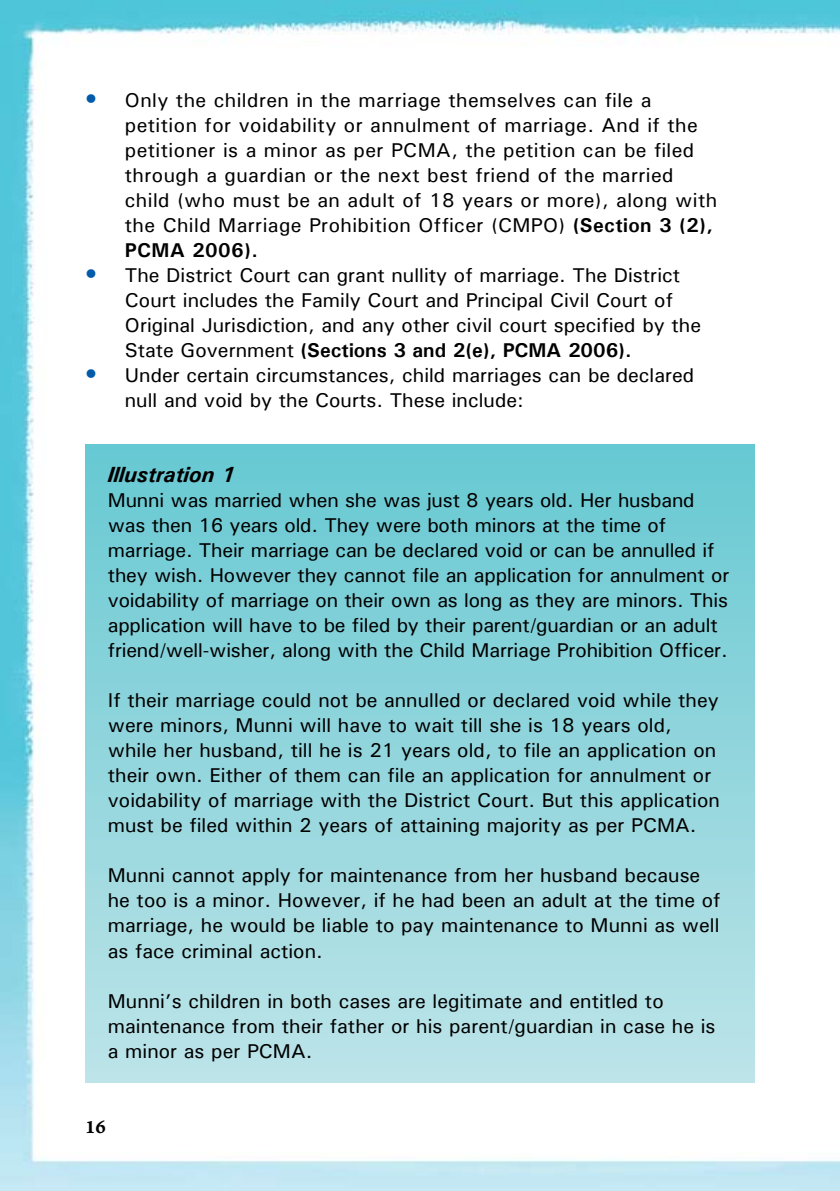
<style>
.page{position:relative;width:840px;height:1191px;background:#fff}
.page>*{position:absolute;margin:0;border:0;box-sizing:border-box;transform-origin:0 0}
.t1{font:italic 700 22px "Univers";color:#000}
.t2{font:500 20px/25px "Univers";color:#000}
.t3{font:500 20px/25px "Univers";letter-spacing:.02em;color:#000}
.t4{font:20px "Arno Pro Smbd Caption";color:#000}
.s1{font-size:24px;color:#005bab}
.s2{font-weight:700}
</style>
<div class="page">
<img style="left:0;top:0;width:839px;height:1191px">
<div style="left:85px;top:444px;width:669px;height:638px;background:linear-gradient(to bottom,#67c8d2,#bde4e8)"></div>
<p class="t3" style="left:125px;top:87px;width:593px;text-indent:-40px"><span class="s1">•</span> Only the children in the marriage themselves can file a petition for voidability or annulment of marriage. And if the petitioner is a minor as per PCMA, the petition can be filed through a guardian or the next best friend of the married child (who must be an adult of 18 years or more), along with the Child Marriage Prohibition Officer (CMPO) <span class="s2">(Section 3 (2), PCMA 2006).</span></p>
<p class="t2" style="left:125px;top:262px;width:577px;text-indent:-40px"><span class="s1">•</span> The District Court can grant nullity of marriage. The District Court includes the Family Court and Principal Civil Court of Original Jurisdiction, and any other civil court specified by the State Government <span class="s2">(Sections 3 and 2(e), PCMA 2006).</span></p>
<p class="t2" style="left:125px;top:362px;width:570px;text-indent:-40px"><span class="s1">•</span> Under certain circumstances, child marriages can be declared null and void by the Courts. These include:</p>
<p class="t1" style="left:108px;top:461px;width:129px">Illustration 1</p>
<p class="t2" style="left:108px;top:487px;width:622px">Munni was married when she was just 8 years old. Her husband was then 16 years old. They were both minors at the time of marriage. Their marriage can be declared void or can be annulled if they wish. However they cannot file an application for annulment or voidability of marriage on their own as long as they are minors. This application will have to be filed by their parent/guardian or an adult friend/well-wisher, along with the Child Marriage Prohibition Officer.</p>
<p class="t2" style="left:108px;top:687px;width:613px">If their marriage could not be annulled or declared void while they were minors, Munni will have to wait till she is 18 years old, while her husband, till he is 21 years old, to file an application on their own. Either of them can file an application for annulment or voidability of marriage with the District Court. But this application must be filed within 2 years of attaining majority as per PCMA.</p>
<p class="t2" style="left:108px;top:862px;width:614px">Munni cannot apply for maintenance from her husband because he too is a minor. However, if he had been an adult at the time of marriage, he would be liable to pay maintenance to Munni as well as face criminal action.</p>
<p class="t2" style="left:108px;top:987px;width:609px">Munni’s children in both cases are legitimate and entitled to maintenance from their father or his parent/guardian in case he is a minor as per PCMA.</p>
<p class="t4" style="left:85px;top:1114px;width:22px">16</p>
</div>
